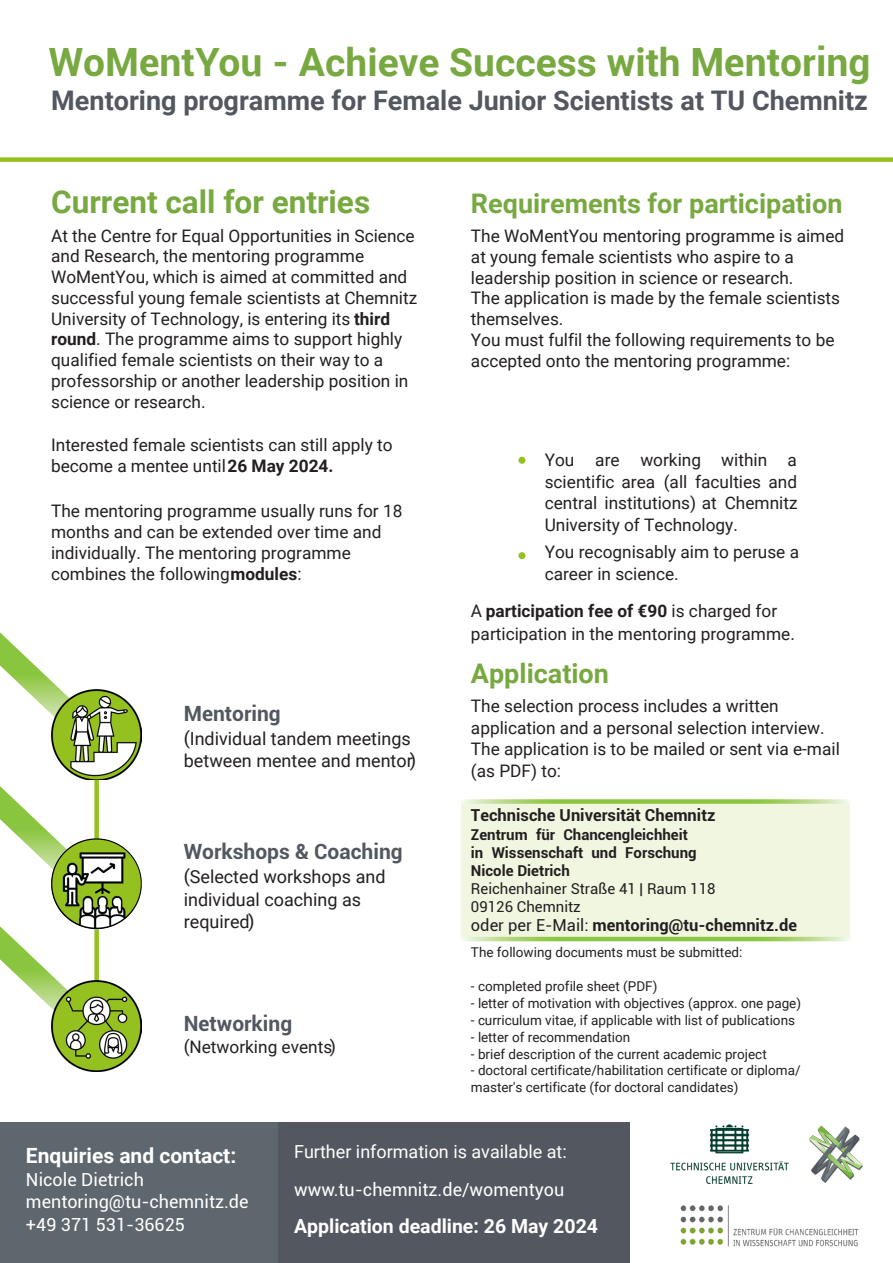
<style>
.page{position:relative;width:893px;height:1263px;background:#fff}
.page>*{position:absolute;margin:0;border:0;box-sizing:border-box;transform-origin:0 0}
.t1{font:700 39px "Roboto";color:#78a941}
.t2{font:700 31.5px "Roboto";color:#78a941}
.t3{font:700 27px "Roboto";color:#525760}
.t4{font:700 27px "Roboto";color:#78a941}
.t5{font:700 21px "Roboto";color:#525760}
.t6{font:700 21px "Roboto";color:#fff}
.t7{font:700 19.5px "Roboto";color:#fff}
.t8{font:18px/22.5px "Roboto";color:#231f20}
.t9{font:18px/22.5px "Roboto";color:#fff}
.t10{font:18px "Roboto";color:#fff}
.t11{font:17.25px/20.7px "Roboto";color:#231f20}
.t12{font:700 16.5px "Roboto";color:#231f20}
.t13{font:700 15px/18px "Roboto";color:#231f20}
.t14{font:15px/18px "Roboto";color:#231f20}
.t15{font:13.5px/16.8px "Roboto";color:#231f20}
.s1{font-style:inherit}
.s2{font-weight:700}
.s3{font-weight:400}
</style>
<div class="page">
<div style="left:461px;top:803px;width:388px;height:135px;background:#f0f6e0"></div>
<div style="left:442px;top:799px;width:426px;height:142px;border:4px solid #fff"></div>
<div style="left:0;top:157px;width:893px;height:5px;background:#94c11f"></div>
<svg style="left:0;top:632px;width:60px;height:71px"></svg>
<svg style="left:0;top:703px;width:60px;height:140px"></svg>
<svg style="left:0;top:843px;width:400px;height:280px"></svg>
<div style="left:94px;top:703px;width:5px;height:289px;background:#94c11f"></div>
<img style="left:51px;top:689px;width:91px;height:91px">
<img style="left:51px;top:838px;width:91px;height:91px;border-radius:44px">
<img style="left:51px;top:981px;width:91px;height:90px">
<div style="left:0;top:1123px;width:278px;height:140px;background:#5e666e"></div>
<div style="left:278px;top:1123px;width:351px;height:140px;background:#525760"></div>
<img style="left:813px;top:1126px;width:50px;height:56px">
<img style="left:680px;top:1209px;width:179px;height:38px">
<img style="left:670px;top:1124px;width:143px;height:85px">
<div style="left:518px;top:457px;width:7px;height:7px;background:#94c11f;border-radius:50%"></div>
<div style="left:518px;top:552px;width:7px;height:7px;background:#94c11f;border-radius:50%"></div>
<h1 class="t1" style="left:49px;top:34px;width:823px">WoMentYou - <span class="s1">Achieve Success with</span> Mentoring</h1>
<h3 class="t3" style="left:51px;top:82px;width:818px">Mentoring programme for Female Junior Scientists at TU Chemnitz</h3>
<h2 class="t2" style="left:51px;top:179px;width:321px">Current call for entries</h2>
<p class="t11" style="left:51px;top:224px;width:368px">At the Centre for Equal Opportunities in Science and Research, the mentoring programme WoMentYou, which is aimed at committed and successful young female scientists at Chemnitz University of Technology, is entering its <span class="s2">third round</span>. The programme aims to support highly qualified female scientists on their way to a professorship or another leadership position in science or research.</p>
<p class="t11" style="left:51px;top:434px;width:343px;line-height:21.3px">Interested female scientists can <span class="s1">still</span> apply to become a mentee until <span class="s2">26 May</span> <span class="s2">2024.</span></p>
<p class="t11" style="left:51px;top:500px;width:353px">The mentoring programme usually runs for 18 months and can be extended over time and individually. The mentoring programme combines the following <span class="s2">modules</span>:</p>
<p class="t5" style="left:184px;top:699px;width:98px">Mentoring</p>
<p class="t8" style="left:184px;top:726px;width:234px"><span class="s1">(</span>Individual tandem meetings between mentee and mentor<span class="s1">)</span></p>
<p class="t5" style="left:184px;top:837px;width:220px">Workshops &amp; Coaching</p>
<p class="t8" style="left:184px;top:865px;width:203px"><span class="s1">(</span>Selected workshops and individual coaching as required<span class="s1">)</span></p>
<p class="t5" style="left:184px;top:1008px;width:110px">Networking</p>
<p class="t11" style="left:184px;top:1036px;width:154px"><span class="s1">(</span>Networking events<span class="s1">)</span></p>
<h3 class="t4" style="left:471px;top:184px;width:373px">Requirements for participation</h3>
<p class="t11" style="left:471px;top:225px;width:375px">The WoMentYou mentoring programme is aimed at young female scientists who aspire to a leadership position in science or research.<br>The application is made by the female scientists themselves.<br>You must fulfil the following requirements to be accepted onto the mentoring programme:</p>
<p class="t11" style="left:545px;top:448px;width:254px;line-height:21.6px;text-align:justify">You are working within a scientific area (all faculties and central institutions) at Chemnitz University of Technology.</p>
<p class="t11" style="left:545px;top:541px;width:256px;line-height:21.6px">You recognisably aim to peruse a career in science.</p>
<p class="t11" style="left:471px;top:599px;width:325px;line-height:22.2px">A <span class="s2">participation fee of €90</span> is charged for participation in the mentoring programme.</p>
<h3 class="t4" style="left:471px;top:654px;width:140px">Application</h3>
<p class="t11" style="left:471px;top:695px;width:370px;line-height:21.6px">The selection process includes a written application and a personal selection interview.<br>The application is to be mailed or sent via e-mail (as PDF) to:</p>
<p class="t12" style="left:471px;top:804px;width:246px">Technische Universität Chemnitz</p>
<p class="t13" style="left:471px;top:825px;width:227px">Zentrum für Chancengleichheit in Wissenschaft und Forschung<br>Nicole Dietrich</p>
<p class="t14" style="left:471px;top:879px;width:246px">Reichenhainer Straße 41 | Raum 118<br>09126 Chemnitz</p>
<p class="t12" style="left:471px;top:914px;width:327px"><span class="s3">oder per E-Mail:</span> mentoring@tu-chemnitz.de</p>
<p class="t15" style="left:471px;top:943px;width:273px">The following documents must be submitted:</p>
<p class="t15" style="left:471px;top:977px;width:188px">- completed profile sheet (PDF)</p>
<p class="t15" style="left:471px;top:994px;width:332px">- letter of motivation with objectives (approx. one page)</p>
<p class="t15" style="left:471px;top:1011px;width:326px">- curriculum vitae, if applicable with list of publications</p>
<p class="t15" style="left:471px;top:1028px;width:161px">- letter of recommendation</p>
<p class="t15" style="left:471px;top:1045px;width:297px">- brief description of the current academic project</p>
<p class="t15" style="left:471px;top:1062px;width:331px">- doctoral certificate/habilitation certificate or diploma/ master's certificate (for doctoral candidates)</p>
<p class="t6" style="left:26px;top:1140px;width:212px">Enquiries and contact<span class="s1">:</span></p>
<p class="t9" style="left:26px;top:1168px;width:224px">Nicole Dietrich mentoring@tu-chemnitz.de +49 371 531-36625</p>
<p class="t10" style="left:294px;top:1139px;width:274px">Further information is available at:</p>
<p class="t9" style="left:294px;top:1178px;width:272px">www.tu-chemnitz.de/womentyou</p>
<p class="t7" style="left:294px;top:1212px;width:305px">Application deadline: <span class="s1">26 May</span> 2024</p>
</div>
